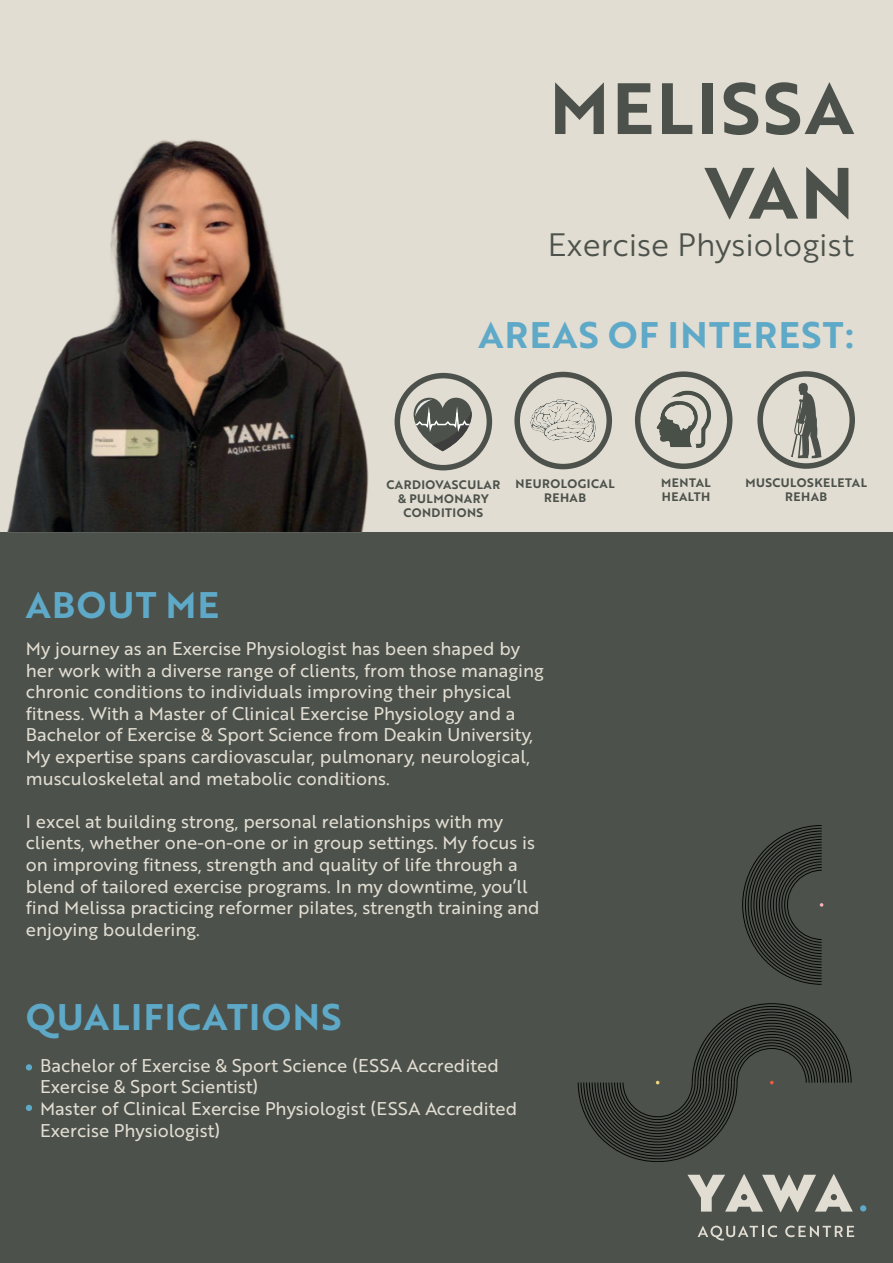
<style>
.page{position:relative;width:893px;height:1263px;background:#fff}
.page>*{position:absolute;margin:0;border:0;box-sizing:border-box;transform-origin:0 0}
.t1{font:70.5px/84.6px "Brother 1816 Bold";letter-spacing:.04em;color:#4c524b;text-align:right}
.t2{font:36px "Brother 1816 Bold";letter-spacing:.04em;color:#5fa9c8}
.t3{font:31.5px "Brother 1816 Book";color:#4c524b}
.t4{font:18px/21.6px "Brother 1816 Regular";color:#e2ddd2}
.t5{font:12px/14.4px "Brother 1816 Bold";letter-spacing:.04em;color:#4c524b;text-align:center}
</style>
<div class="page">
<div style="left:0;top:0;width:893px;height:532px;background:#e2ddd2"></div>
<svg style="left:757px;top:371px;width:98px;height:98px"></svg>
<div style="left:0;top:532px;width:893px;height:731px;background:#4c524b"></div>
<svg style="left:578px;top:1003px;width:273px;height:159px"></svg>
<svg style="left:742px;top:825px;width:81px;height:160px"></svg>
<svg style="left:698px;top:1225px;width:79px;height:15px"></svg>
<svg style="left:785px;top:1225px;width:69px;height:12px"></svg>
<svg style="left:860px;top:1205px;width:6px;height:6px"></svg>
<svg style="left:687px;top:1174px;width:166px;height:38px"></svg>
<svg style="left:26px;top:1064px;width:6px;height:6px"></svg>
<svg style="left:26px;top:1105px;width:6px;height:6px"></svg>
<svg style="left:395px;top:373px;width:87px;height:97px"></svg>
<svg style="left:644px;top:371px;width:88px;height:98px"></svg>
<img style="left:482px;top:371px;width:162px;height:99px">
<img style="left:7px;top:140px;width:362px;height:393px">
<h1 class="t1" style="left:550px;top:64px;width:306px">MELISSA<br>VAN</h1>
<h3 class="t3" style="left:548px;top:222px;width:308px">Exercise Physiologist</h3>
<h2 class="t2" style="left:478px;top:308px;width:377px">AREAS OF INTEREST:</h2>
<h2 class="t2" style="left:26px;top:578px;width:195px">ABOUT ME</h2>
<p class="t5" style="left:387px;top:477px;width:115px">CARDIOVASCULAR &amp; PULMONARY<br>CONDITIONS</p>
<p class="t5" style="left:661px;top:475px;width:51px;text-align:left">MENTAL<br>HEALTH</p>
<p class="t5" style="left:516px;top:476px;width:101px">NEUROLOGICAL<br>REHAB</p>
<p class="t4" style="left:26px;top:637px;width:519px">My journey as an Exercise Physiologist has been shaped by her work with a diverse range of clients, from those managing chronic conditions to individuals improving their physical fitness. With a Master of Clinical Exercise Physiology and a Bachelor of Exercise &amp; Sport Science from Deakin University, My expertise spans cardiovascular, pulmonary, neurological, musculoskeletal and metabolic conditions.</p>
<p class="t4" style="left:26px;top:810px;width:515px">I excel at building strong, personal relationships with my clients, whether one-on-one or in group settings. My focus is on improving fitness, strength and quality of life through a blend of tailored exercise programs. In my downtime, you’ll find Melissa practicing reformer pilates, strength training and enjoying bouldering.</p>
<h2 class="t2" style="left:26px;top:990px;width:317px">QUALIFICATIONS</h2>
<p class="t4" style="left:40px;top:1054px;width:479px">Bachelor of Exercise &amp; Sport Science (ESSA Accredited Exercise &amp; Sport Scientist)<br>Master of Clinical Exercise Physiologist (ESSA Accredited Exercise Physiologist)</p>
<p class="t5" style="left:745px;top:475px;width:123px">MUSCULOSKELETAL<br>REHAB</p>
</div>
